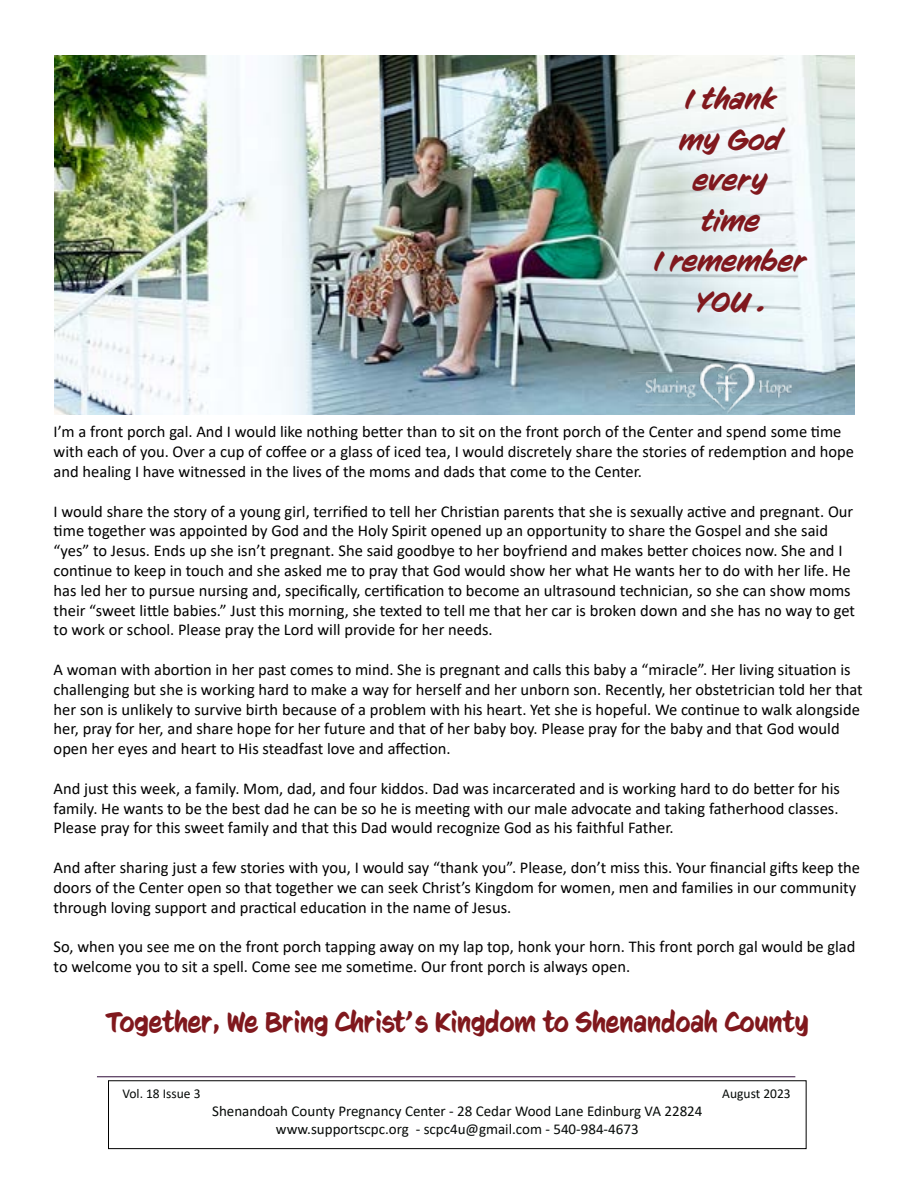
<style>
.page{position:relative;width:918px;height:1188px;background:#fff}
.page>*{position:absolute;margin:0;border:0;box-sizing:border-box;transform-origin:0 0}
.t1{font:28.5px "CC Sign Language";color:#80181d}
.t2{font:italic 28.5px/40.5px "CC Sign Language";color:#80181d;text-align:center}
.t3{font:16.5px/19.8px "Calibri";color:#000}
.t4{font:15px/18px "Calibri";color:#060a08;text-align:center}
.t5{font:13.5px "Calibri";color:#060a08}
</style>
<div class="page">
<img style="left:54px;top:55px;width:800px;height:360px">
<div style="left:108px;top:1080px;width:699px;height:69px;border:1px solid #000"></div>
<hr style="left:97px;top:1077px;width:698px;height:1px;background:#2f0b39">
<img style="left:634px;top:361px;width:184px;height:52px">
<h1 class="t2" style="left:654px;top:79px;width:155px">I thank<br>my God every<br>time<br>I remember<br>YOU .</h1>
<p class="t3" style="left:54px;top:422px;width:802px">I’m a front porch gal. And I would like nothing better than to sit on the front porch of the Center and spend some time with each of you. Over a cup of coffee or a glass of iced tea, I would discretely share the stories of redemption and hope and healing I have witnessed in the lives of the moms and dads that come to the Center.</p>
<p class="t3" style="left:54px;top:501px;width:803px">I would share the story of a young girl, terrified to tell her Christian parents that she is sexually active and pregnant. Our time together was appointed by God and the Holy Spirit opened up an opportunity to share the Gospel and she said “yes” to Jesus. Ends up she isn’t pregnant. She said goodbye to her boyfriend and makes better choices now. She and I continue to keep in touch and she asked me to pray that God would show her what He wants her to do with her life. He has led her to pursue nursing and, specifically, certification to become an ultrasound technician, so she can show moms their “sweet little babies.” Just this morning, she texted to tell me that her car is broken down and she has no way to get to work or school. Please pray the Lord will provide for her needs.</p>
<p class="t3" style="left:54px;top:659px;width:811px">A woman with abortion in her past comes to mind. She is pregnant and calls this baby a “miracle”. Her living situation is challenging but she is working hard to make a way for herself and her unborn son. Recently, her obstetrician told her that her son is unlikely to survive birth because of a problem with his heart. Yet she is hopeful. We continue to walk alongside her, pray for her, and share hope for her future and that of her baby boy. Please pray for the baby and that God would open her eyes and heart to His steadfast love and affection.</p>
<p class="t3" style="left:54px;top:778px;width:788px;text-align:justify">And just this week, a family. Mom, dad, and four kiddos. Dad was incarcerated and is working hard to do better for his family. He wants to be the best dad he can be so he is meeting with our male advocate and taking fatherhood classes.<br>Please pray for this sweet family and that this Dad would recognize God as his faithful Father.</p>
<p class="t3" style="left:54px;top:857px;width:808px">And after sharing just a few stories with you, I would say “thank you”. Please, don’t miss this. Your financial gifts keep the doors of the Center open so that together we can seek Christ’s Kingdom for women, men and families in our community through loving support and practical education in the name of Jesus.</p>
<p class="t3" style="left:54px;top:936px;width:803px">So, when you see me on the front porch tapping away on my lap top, honk your horn. This front porch gal would be glad to welcome you to sit a spell. Come see me sometime. Our front porch is always open.</p>
<h1 class="t1" style="left:106px;top:1006px;width:704px">Together, We Bring Christ’s Kingdom to Shenandoah County</h1>
<p class="t5" style="left:122px;top:1084px;width:80px">Vol. 18 Issue 3</p>
<p class="t5" style="left:722px;top:1084px;width:70px">August 2023</p>
<p class="t4" style="left:212px;top:1102px;width:492px">Shenandoah County Pregnancy Center - 28 Cedar Wood Lane Edinburg VA 22824 www.supportscpc.org - scpc4u@gmail.com - 540-984-4673</p>
</div>
